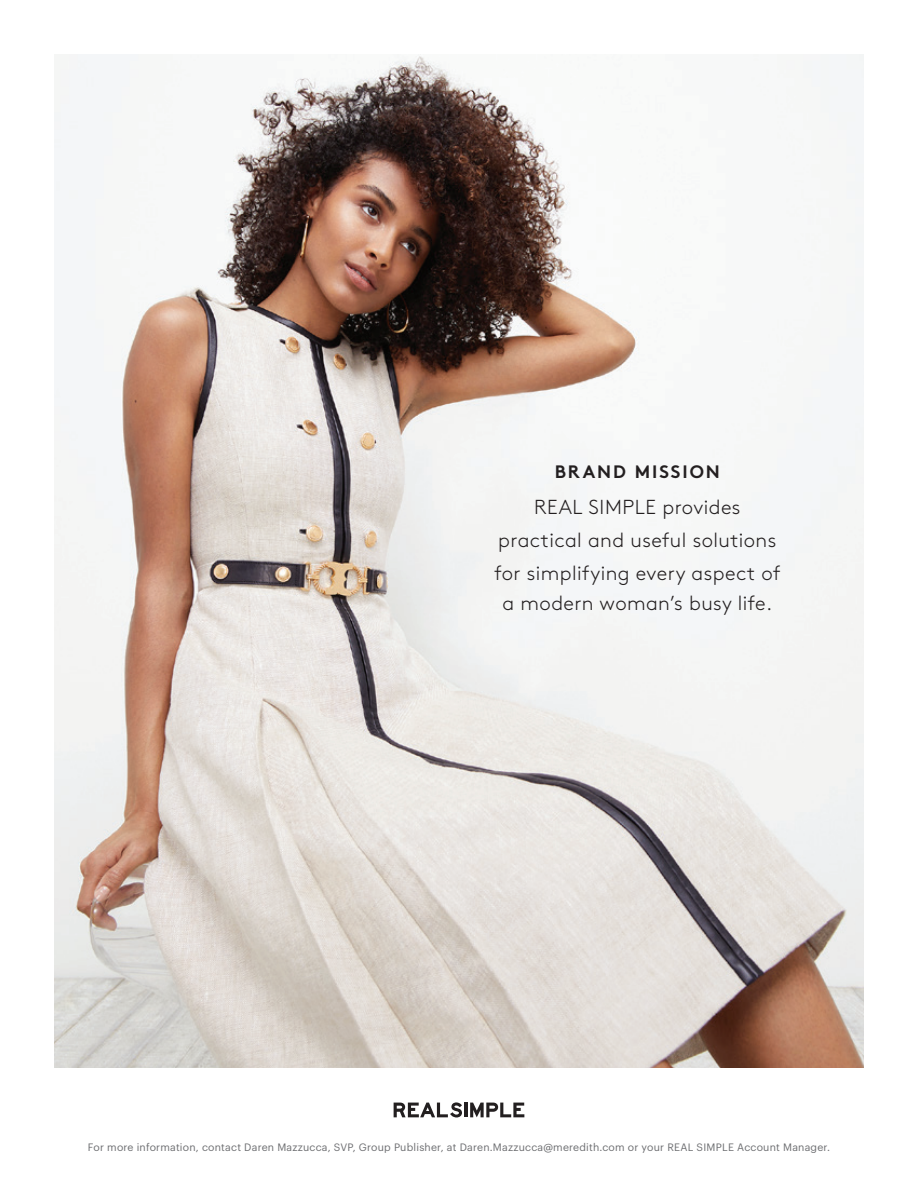
<style>
.page{position:relative;width:918px;height:1188px;background:#fff}
.page>*{position:absolute;margin:0;border:0;box-sizing:border-box;transform-origin:0 0}
.t1{font:300 20.25px/33px "Brown Pro";letter-spacing:.02em;color:#231f20;text-align:center}
.t2{font:700 18px "Brown Pro";letter-spacing:.11em;color:#231f20}
.t3{font:10.5px "Graphik";letter-spacing:.02em;color:#6c6d70}
</style>
<div class="page">
<img style="left:54px;top:54px;width:810px;height:1013px">
<svg style="left:394px;top:1102px;width:68px;height:16px"></svg>
<hr style="left:464px;top:1103px;width:4px;height:14px;background:#231f20">
<svg style="left:470px;top:1103px;width:54px;height:14px"></svg>
<h2 class="t2" style="left:555px;top:457px;width:167px">BRAND MISSION</h2>
<h1 class="t1" style="left:494px;top:489px;width:288px">REAL SIMPLE provides practical and useful solutions for simplifying every aspect of</h1>
<h1 class="t1" style="left:502px;top:585px;width:271px">a modern woman’s busy life.</h1>
<p class="t3" style="left:88px;top:1139px;width:744px">For more information, contact Daren Mazzucca, SVP, Group Publisher, at Daren.Mazzucca@meredith.com or your REAL SIMPLE Account Manager.</p>
</div>
